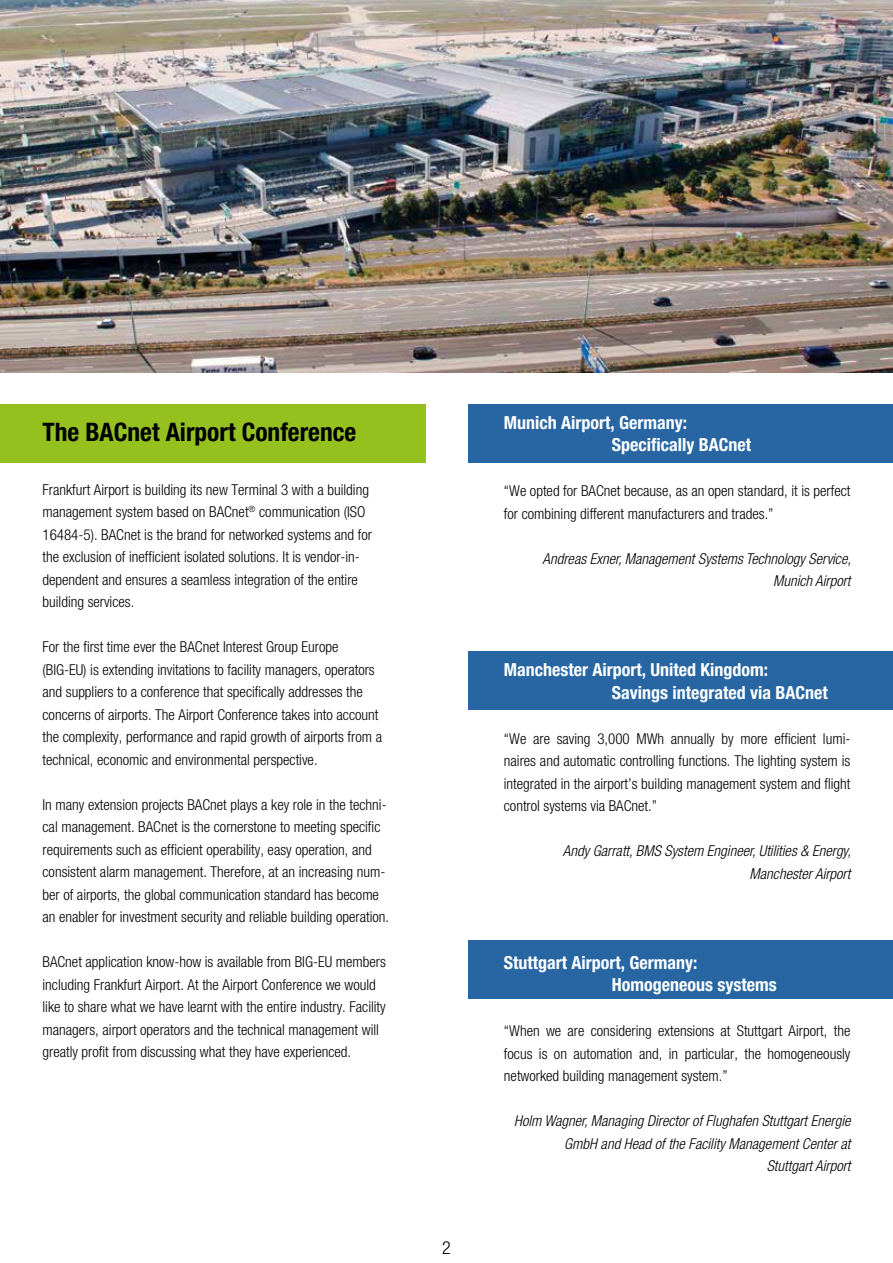
<style>
.page{position:relative;width:893px;height:1263px;background:#fff}
.page>*{position:absolute;margin:0;border:0;box-sizing:border-box;transform-origin:0 0}
.t1{font:700 condensed 25.5px "Helvetica Neue";color:#000}
.t2{font:700 condensed 18px/22.5px "Helvetica Neue";color:#fff}
.t3{font:300 condensed 18px "Helvetica Neue LT Std";color:#000}
.t4{font:300 condensed 15px/22.5px "Helvetica Neue";color:#000}
.t5{font:italic 300 condensed 15px/22.5px "Helvetica Neue LT Std";color:#000;text-align:right}
</style>
<div class="page">
<img style="left:0;top:0;width:893px;height:372px">
<div style="left:0;top:404px;width:425px;height:58px;background:#95c11f"></div>
<div style="left:468px;top:404px;width:425px;height:58px;background:#2766a3"></div>
<div style="left:468px;top:651px;width:425px;height:58px;background:#2766a3"></div>
<div style="left:468px;top:941px;width:425px;height:58px;background:#2766a3"></div>
<h1 class="t1" style="left:43px;top:416px;width:315px">The BACnet Airport Conference</h1>
<p class="t4" style="left:43px;top:478px;width:331px">Frankfurt Airport is building its new Terminal 3 with a building management system based on BACnet<sup>®</sup> communication (ISO 16484-5). BACnet is the brand for networked systems and for the exclusion of inefficient isolated solutions. It is vendor-in&shy;dependent and ensures a seamless integration of the entire building services.</p>
<p class="t4" style="left:43px;top:636px;width:341px">For the first time ever the BACnet Interest Group Europe (BIG-EU) is extending invitations to facility managers, operators and suppliers to a conference that specifically addresses the concerns of airports. The Airport Conference takes into account the complexity, performance and rapid growth of airports from a technical, economic and environmental perspective.</p>
<p class="t4" style="left:43px;top:793px;width:348px">In many extension projects BACnet plays a key role in the techni&shy;cal management. BACnet is the cornerstone to meeting specific requirements such as efficient operability, easy operation, and consistent alarm management. Therefore, at an increasing num&shy;ber of airports, the global communication standard has become an enabler for investment security and reliable building operation.</p>
<p class="t4" style="left:43px;top:951px;width:345px">BACnet application know-how is available from BIG-EU members including Frankfurt Airport. At the Airport Conference we would like to share what we have learnt with the entire industry. Facility managers, airport operators and the technical management will greatly profit from discussing what they have experienced.</p>
<p class="t3" style="left:442px;top:1237px;width:10px">2</p>
<p class="t2" style="left:612px;top:411px;width:141px;text-indent:-108px">Munich Airport, Germany:<br>Specifically BACnet</p>
<p class="t4" style="left:504px;top:479px;width:348px">“We opted for BACnet because, as an open standard, it is perfect for combining different manufacturers and trades.”</p>
<p class="t5" style="left:543px;top:547px;width:310px">Andreas Exner, Management Systems Technology Service,<br>Munich Airport</p>
<p class="t2" style="left:612px;top:658px;width:217px;text-indent:-108px">Manchester Airport, United Kingdom:<br>Savings integrated via BACnet</p>
<p class="t4" style="left:504px;top:727px;width:348px;text-align:justify">“We are saving 3,000 MWh annually by more efficient lumi&shy;naires and automatic controlling functions. The lighting system is integrated in the airport’s building management system and flight control systems via BACnet.”</p>
<p class="t5" style="left:563px;top:840px;width:290px">Andy Garratt, BMS System Engineer, Utilities &amp; Energy,<br>Manchester Airport</p>
<p class="t2" style="left:612px;top:951px;width:166px;text-indent:-108px">Stuttgart Airport, Germany:<br>Homogeneous systems</p>
<p class="t4" style="left:504px;top:1019px;width:348px;text-align:justify">“When we are considering extensions at Stuttgart Airport, the focus is on automation and, in particular, the homogeneously networked building management system.”</p>
<p class="t5" style="left:514px;top:1110px;width:338px">Holm Wagner, Managing Director of Flughafen Stuttgart Energie<br>GmbH and Head of the Facility Management Center at<br>Stuttgart Airport</p>
</div>
